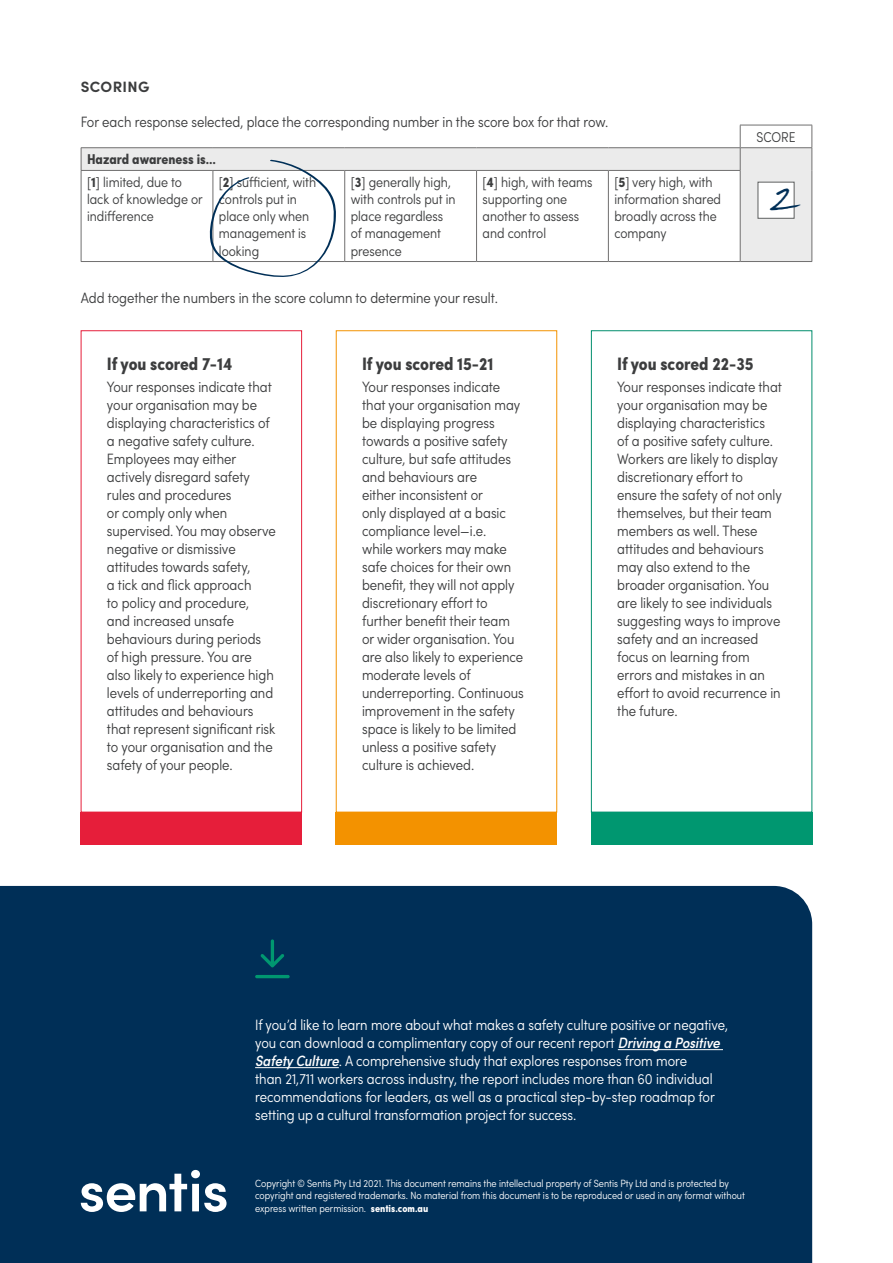
<style>
.page{position:relative;width:893px;height:1263px;background:#fff}
.page>*{position:absolute;margin:0;border:0;box-sizing:border-box;transform-origin:0 0}
.t1{font:40.8px "Adobe Handwriting Ernie";color:#002f57}
.t2{font:700 condensed 18px "Sofia Pro";color:#3c3d3e}
.t3{font:300 condensed 15px/18px "Sofia Pro";color:#3c3d3e}
.t4{font:300 condensed 15px/18px "Sofia Pro";color:#fff}
.t5{font:700 15px "Sofia Pro";letter-spacing:.02em;color:#3c3d3e}
.t6{font:300 condensed 14.25px/17.1px "Sofia Pro";color:#3c3d3e}
.t7{font:700 condensed 14.25px/22.6px "Sofia Pro";color:#3c3d3e}
.t8{font:300 condensed 10.5px/12.6px "Sofia Pro";color:#fff}
.s1{font-weight:300}
.s2{font-weight:700}
.s3{font-weight:500;font-style:italic}
</style>
<div class="page">
<div style="left:0;top:886px;width:812px;height:377px;background:#002f57"></div>
<svg style="left:81px;top:1170px;width:146px;height:42px"></svg>
<svg style="left:82px;top:148px;width:730px;height:113px"></svg>
<hr style="left:740px;top:125px;width:72px;height:1px;background:#706f6f">
<hr style="left:81px;top:147px;width:132px;height:1px;background:#706f6f">
<svg style="left:81px;top:148px;width:1px;height:22px"></svg>
<hr style="left:213px;top:147px;width:132px;height:1px;background:#706f6f">
<hr style="left:345px;top:147px;width:132px;height:1px;background:#706f6f">
<hr style="left:477px;top:147px;width:131px;height:1px;background:#706f6f">
<hr style="left:608px;top:147px;width:132px;height:1px;background:#706f6f">
<hr style="left:740px;top:147px;width:72px;height:1px;background:#706f6f">
<svg style="left:740px;top:125px;width:1px;height:45px"></svg>
<svg style="left:812px;top:125px;width:1px;height:45px"></svg>
<hr style="left:81px;top:170px;width:132px;height:1px;background:#706f6f">
<hr style="left:81px;top:171px;width:1px;height:90px;background:#706f6f">
<hr style="left:213px;top:170px;width:132px;height:1px;background:#706f6f">
<hr style="left:345px;top:170px;width:132px;height:1px;background:#706f6f">
<hr style="left:344px;top:171px;width:1px;height:90px;background:#706f6f">
<hr style="left:477px;top:170px;width:131px;height:1px;background:#706f6f">
<hr style="left:476px;top:171px;width:1px;height:90px;background:#706f6f">
<hr style="left:608px;top:170px;width:132px;height:1px;background:#706f6f">
<hr style="left:608px;top:171px;width:1px;height:90px;background:#706f6f">
<hr style="left:740px;top:171px;width:1px;height:90px;background:#706f6f">
<hr style="left:812px;top:170px;width:1px;height:91px;background:#706f6f">
<hr style="left:81px;top:261px;width:132px;height:1px;background:#706f6f">
<hr style="left:213px;top:261px;width:132px;height:1px;background:#706f6f">
<hr style="left:345px;top:261px;width:132px;height:1px;background:#706f6f">
<hr style="left:477px;top:261px;width:131px;height:1px;background:#706f6f">
<hr style="left:608px;top:261px;width:132px;height:1px;background:#706f6f">
<hr style="left:740px;top:261px;width:72px;height:1px;background:#706f6f">
<div style="left:758px;top:182px;width:36px;height:37px;background:#fff;border:1px solid #5e6060"></div>
<svg style="left:209px;top:160px;width:127px;height:117px"></svg>
<div style="left:81px;top:330px;width:221px;height:482px;border:1px solid #e61e3a"></div>
<div style="left:81px;top:812px;width:221px;height:33px;background:#e61e3a"></div>
<div style="left:336px;top:812px;width:221px;height:33px;background:#f39200"></div>
<div style="left:591px;top:330px;width:221px;height:482px;border:1px solid #008d6c"></div>
<div style="left:591px;top:812px;width:221px;height:33px;background:#009770"></div>
<hr style="left:618px;top:1049px;width:105px;height:1px;background:#fff">
<hr style="left:255px;top:1067px;width:84px;height:1px;background:#fff">
<svg style="left:260px;top:939px;width:24px;height:28px"></svg>
<hr style="left:255px;top:975px;width:35px;height:3px;background:#009770;border-radius:2px">
<p class="t5" style="left:81px;top:75px;width:70px">SCORING</p>
<p class="t3" style="left:81px;top:112px;width:529px">For each response selected, place the corresponding number in the score box for that row.</p>
<p class="t6" style="left:756px;top:128px;width:41px">SCORE</p>
<p class="t7" style="left:87px;top:148px;width:131px">Hazard awareness is… <span class="s1">[</span>1<span class="s1">] limited, due to</span></p>
<p class="t6" style="left:87px;top:190px;width:117px">lack of knowledge or indifference</p>
<p class="t6" style="left:219px;top:173px;width:99px">[<span class="s2">2</span>] sufficient, with controls put in place only when management is looking</p>
<p class="t6" style="left:351px;top:173px;width:106px">[<span class="s2">3</span>] generally high, with controls put in place regardless of management presence</p>
<p class="t6" style="left:483px;top:173px;width:111px">[<span class="s2">4</span>] high, with teams supporting one another to assess and control</p>
<p class="t6" style="left:614px;top:173px;width:108px">[<span class="s2">5</span>] very high, with information shared broadly across the company</p>
<h1 class="t1" style="left:771px;top:173px;width:24px">2</h1>
<p class="t3" style="left:81px;top:288px;width:419px">Add together the numbers in the score column to determine your result.</p>
<p class="t2" style="left:107px;top:352px;width:127px">If you scored 7-14</p>
<p class="t3" style="left:107px;top:378px;width:170px">Your responses indicate that your organisation may be displaying characteristics of a negative safety culture.<br>Employees may either actively disregard safety rules and procedures<br>or comply only when supervised. You may observe negative or dismissive attitudes towards safety,<br>a tick and flick approach<br>to policy and procedure, and increased unsafe behaviours during periods of high pressure. You are also likely to experience high levels of underreporting and attitudes and behaviours that represent significant risk to your organisation and the safety of your people.</p>
<p class="t2" style="left:362px;top:352px;width:133px">If you scored 15-21</p>
<p class="t3" style="left:362px;top:378px;width:163px">Your responses indicate that your organisation may be displaying progress towards a positive safety culture, but safe attitudes and behaviours are<br>either inconsistent or<br>only displayed at a basic compliance level—i.e.<br>while workers may make safe choices for their own benefit, they will not apply discretionary effort to further benefit their team or wider organisation. You are also likely to experience moderate levels of underreporting. Continuous improvement in the safety space is likely to be limited unless a positive safety culture is achieved.</p>
<p class="t2" style="left:617px;top:352px;width:138px">If you scored 22-35</p>
<p class="t3" style="left:617px;top:378px;width:166px">Your responses indicate that your organisation may be displaying characteristics<br>of a positive safety culture.<br>Workers are likely to display discretionary effort to ensure the safety of not only themselves, but their team members as well. These attitudes and behaviours may also extend to the broader organisation. You are likely to see individuals suggesting ways to improve safety and an increased focus on learning from errors and mistakes in an effort to avoid recurrence in the future.</p>
<p class="t4" style="left:255px;top:1015px;width:475px">If you’d like to learn more about what makes a safety culture positive or negative, you can download a complimentary copy of our recent report <span class="s3">Driving a Positive Safety Culture</span>. A comprehensive study that explores responses from more<br>than 21,711 workers across industry, the report includes more than 60 individual recommendations for leaders, as well as a practical step-by-step roadmap for setting up a cultural transformation project for success.</p>
<p class="t8" style="left:255px;top:1176px;width:491px">Copyright © Sentis Pty Ltd 2021. This document remains the intellectual property of Sentis Pty Ltd and is protected by copyright and registered trademarks. No material from this document is to be reproduced or used in any format without express written permission. <span class="s2">sentis.com.au</span></p>
</div>
